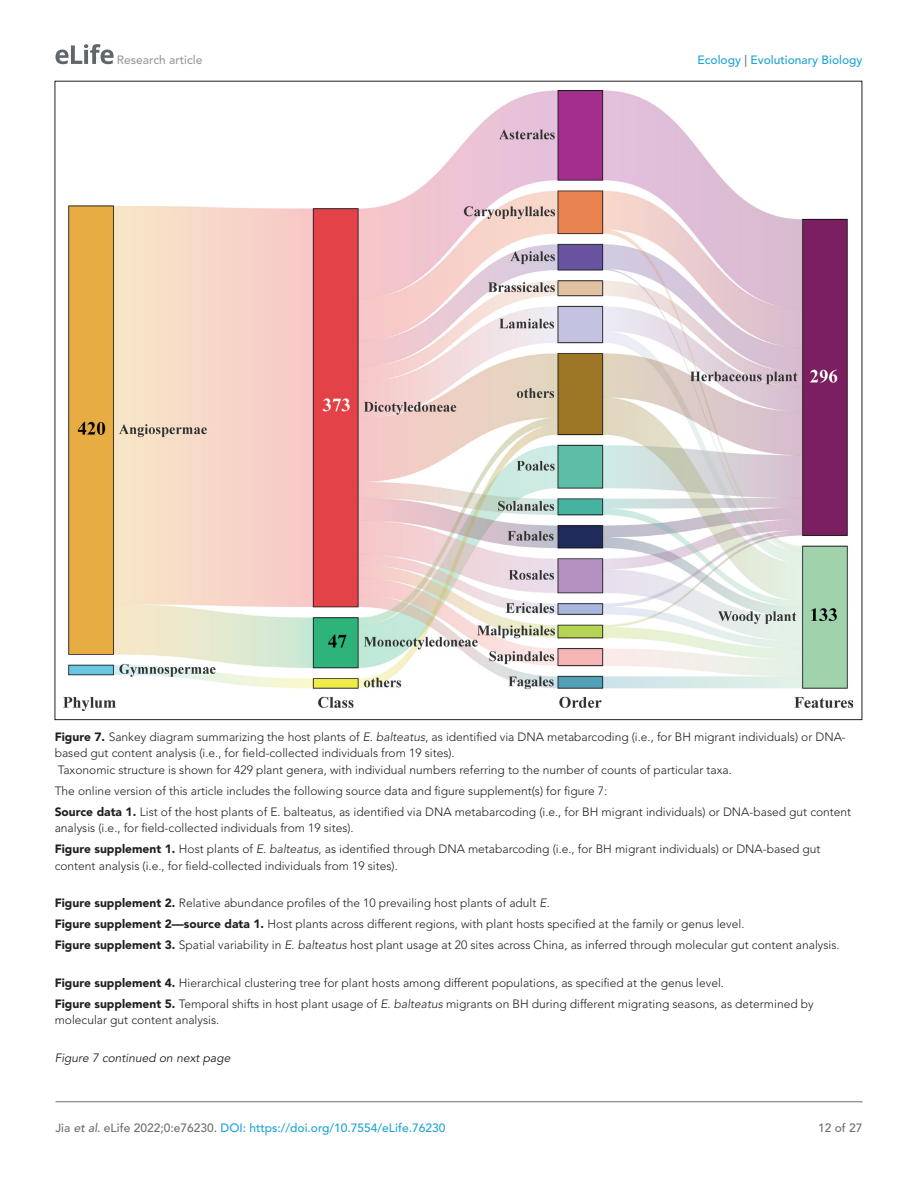
<style>
.page{position:relative;width:918px;height:1188px;background:#fff}
.page>*{position:absolute;margin:0;border:0;box-sizing:border-box;transform-origin:0 0}
.t1{font:300 12px/21px "Avenir LT Std";color:#231f20}
.t2{font:500 12px "Avenir LT Std";color:#1ea4d7}
.t3{font:italic 12px "Avenir LT Std";color:#231f20}
.t4{font:500 12px "Avenir LT Std";color:#9a9a9a}
.t5{font:500 12px "Avenir LT Std";color:#6e6e70}
.s1{color:#6e6e70}
.s2{font-weight:900}
.s3{font-style:italic}
.s4{font-style:italic;color:#6e6e70}
</style>
<div class="page">
<svg style="left:56px;top:44px;width:58px;height:20px"></svg>
<hr style="left:56px;top:1101px;width:806px;height:1px;background:#6e6e70">
<img style="left:64px;top:90px;width:789px;height:621px">
<p class="t4" style="left:117px;top:53px;width:87px">Research article</p>
<p class="t2" style="left:698px;top:53px;width:166px">Ecology <span class="s1">|</span> Evolutionary Biology</p>
<p class="t1" style="left:55px;top:728px;width:793px;line-height:16.5px"><span class="s2">Figure 7.</span> Sankey diagram summarizing the host plants of <span class="s3">E</span>. <span class="s3">balteatus</span>, as identified via DNA metabarcoding (i.e., for BH migrant individuals) or DNA&shy;based gut content analysis (i.e., for field-collected individuals from 19 sites).<br>Taxonomic structure is shown for 429 plant genera, with individual numbers referring to the number of counts of particular taxa.</p>
<p class="t1" style="left:55px;top:780px;width:798px">The online version of this article includes the following source data and figure supplement(s) for figure 7:<br><span class="s2">Source data 1.</span> List of the host plants of E. balteatus, as identified via DNA metabarcoding (i.e., for BH migrant individuals) or DNA-based gut content</p>
<p class="t1" style="left:55px;top:818px;width:767px">analysis (i.e., for field-collected individuals from 19 sites).<br><span class="s2">Figure supplement 1.</span> Host plants of <span class="s3">E</span>. <span class="s3">balteatus</span>, as identified through DNA metabarcoding (i.e., for BH migrant individuals) or DNA-based gut</p>
<p class="t1" style="left:55px;top:855px;width:345px">content analysis (i.e., for field-collected individuals from 19 sites).</p>
<p class="t1" style="left:55px;top:893px;width:786px"><span class="s2">Figure supplement 2.</span> Relative abundance profiles of the 10 prevailing host plants of adult <span class="s3">E</span>.<br><span class="s2">Figure supplement 2—source data 1.</span> Host plants across different regions, with plant hosts specified at the family or genus level.<br><span class="s2">Figure supplement 3.</span> Spatial variability in <span class="s3">E</span>. <span class="s3">balteatus</span> host plant usage at 20 sites across China, as inferred through molecular gut content analysis.</p>
<p class="t1" style="left:55px;top:972px;width:760px"><span class="s2">Figure supplement 4.</span> Hierarchical clustering tree for plant hosts among different populations, as specified at the genus level.<br><span class="s2">Figure supplement 5.</span> Temporal shifts in host plant usage of <span class="s3">E</span>. <span class="s3">balteatus</span> migrants on BH during different migrating seasons, as determined by</p>
<p class="t1" style="left:55px;top:1010px;width:166px">molecular gut content analysis.</p>
<p class="t3" style="left:55px;top:1051px;width:177px">Figure 7 continued on next page</p>
<p class="t2" style="left:56px;top:1121px;width:391px"><span class="s1">Jia</span> <span class="s4">et al</span><span class="s1">. eLife 2022;0:e76230.</span> DOI: https://doi.org/10.7554/eLife.76230</p>
<p class="t5" style="left:818px;top:1121px;width:46px">12 of 27</p>
</div>
